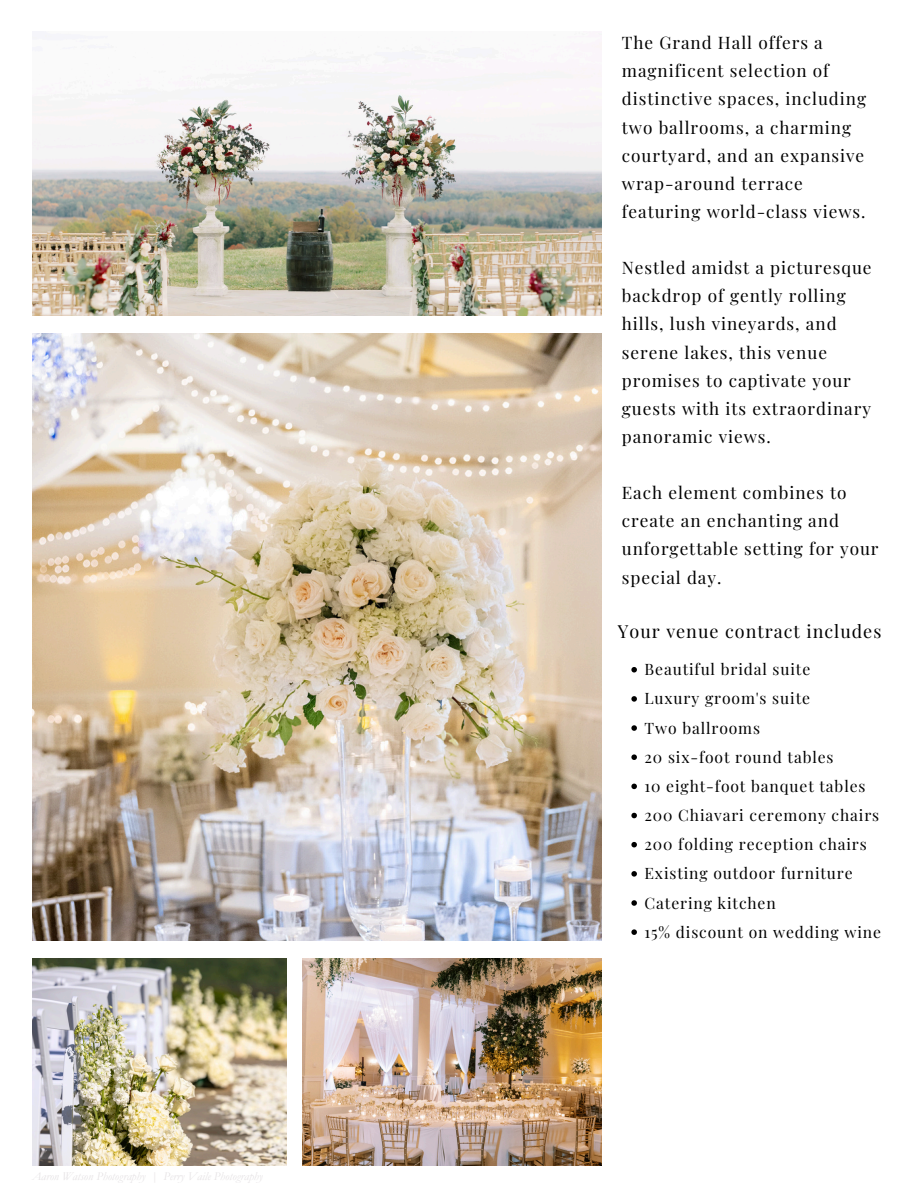
<style>
.page{position:relative;width:918px;height:1188px;background:#fff}
.page>*{position:absolute;margin:0;border:0;box-sizing:border-box;transform-origin:0 0}
.t1{font:18px "Playfair Display";letter-spacing:.055em;color:#000}
.t2{font:17.25px/28.2px "Playfair Display";letter-spacing:.055em;color:#000}
.t3{font:15.75px "Playfair Display";letter-spacing:.055em;color:#000}
</style>
<div class="page">
<svg style="left:631px;top:667px;width:6px;height:6px"></svg>
<svg style="left:631px;top:696px;width:6px;height:6px"></svg>
<svg style="left:631px;top:725px;width:6px;height:6px"></svg>
<svg style="left:631px;top:754px;width:6px;height:6px"></svg>
<svg style="left:631px;top:784px;width:6px;height:5px"></svg>
<svg style="left:631px;top:813px;width:6px;height:5px"></svg>
<svg style="left:631px;top:842px;width:6px;height:5px"></svg>
<svg style="left:631px;top:871px;width:6px;height:6px"></svg>
<svg style="left:631px;top:900px;width:6px;height:6px"></svg>
<svg style="left:631px;top:929px;width:6px;height:6px"></svg>
<img style="left:32px;top:334px;width:569px;height:606px">
<img style="left:32px;top:94px;width:569px;height:221px">
<img style="left:32px;top:959px;width:254px;height:207px">
<img style="left:303px;top:959px;width:298px;height:207px">
<p class="t2" style="left:622px;top:28px;width:246px">The Grand Hall offers a magnificent selection of distinctive spaces, including two ballrooms, a charming courtyard, and an expansive wrap-around terrace featuring world-class views.</p>
<p class="t2" style="left:622px;top:253px;width:251px">Nestled amidst a picturesque backdrop of gently rolling hills, lush vineyards, and serene lakes, this venue promises to captivate your guests with its extraordinary panoramic views.</p>
<p class="t2" style="left:622px;top:478px;width:258px">Each element combines to create an enchanting and unforgettable setting for your special day.</p>
<p class="t1" style="left:618px;top:619px;width:265px">Your venue contract includes</p>
<p class="t3" style="left:645px;top:658px;width:167px">Beautiful bridal suite</p>
<h1 class="t3" style="left:645px;top:687px;width:167px">Luxury groom's suite</h1>
<h1 class="t3" style="left:645px;top:717px;width:117px">Two ballrooms</h1>
<p class="t3" style="left:645px;top:746px;width:191px">20 six-foot round tables</p>
<h1 class="t3" style="left:645px;top:775px;width:222px">10 eight-foot banquet tables</h1>
<p class="t3" style="left:645px;top:804px;width:236px">200 Chiavari ceremony chairs</p>
<p class="t3" style="left:645px;top:833px;width:224px">200 folding reception chairs</p>
<p class="t3" style="left:645px;top:862px;width:210px">Existing outdoor furniture</p>
<p class="t3" style="left:645px;top:891px;width:133px">Catering kitchen</p>
<p class="t3" style="left:645px;top:921px;width:238px">15% discount on wedding wine</p>
</div>
